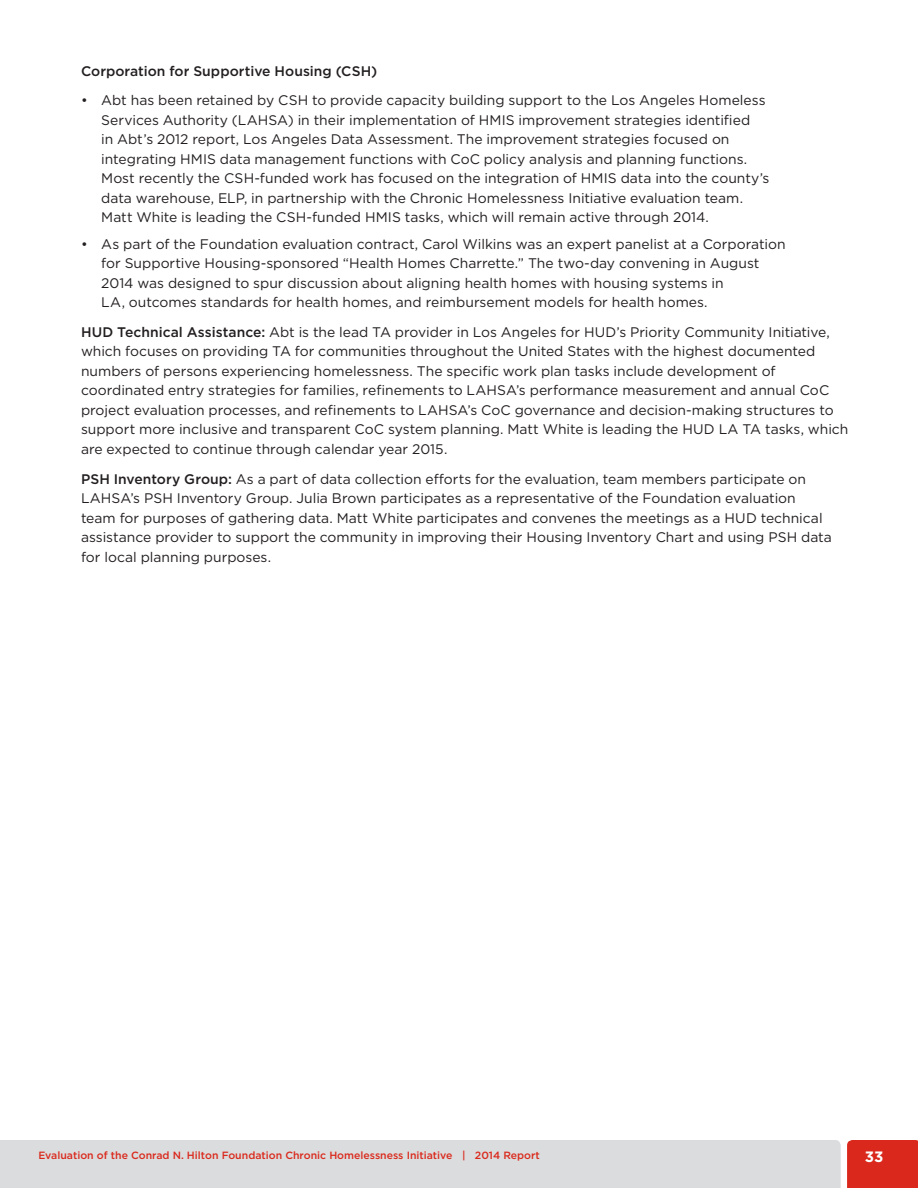
<style>
.page{position:relative;width:918px;height:1188px;background:#fff}
.page>*{position:absolute;margin:0;border:0;box-sizing:border-box;transform-origin:0 0}
.t1{font:700 15px "Gotham";color:#fff}
.bullet{font:13.8px/19.5px "Gotham";color:#231f20}
.bullet_last{font:13.8px/19.5px "Gotham";color:#231f20}
.t2{font:500 13.8px "Gotham";letter-spacing:.005em;color:#231f20}
.t3{font:500 10.5px "Gotham";color:#da291c}
.s1{font-weight:500}
</style>
<div class="page">
<div style="left:847px;top:1140px;width:71px;height:48px;background:#da291c"></div>
<div style="left:0;top:1140px;width:841px;height:48px;background:#dadcdd"></div>
<p class="t2" style="left:81px;top:62px;width:298px">Corporation for Supportive Housing (CSH)</p>
<p class="bullet" style="left:101px;top:90px;width:670px;text-indent:-20px">• Abt has been retained by CSH to provide capacity building support to the Los Angeles Homeless Services Authority (LAHSA) in their implementation of HMIS improvement strategies identified<br>in Abt’s 2012 report, Los Angeles Data Assessment. The improvement strategies focused on integrating HMIS data management functions with CoC policy analysis and planning functions.<br>Most recently the CSH-funded work has focused on the integration of HMIS data into the county’s data warehouse, ELP, in partnership with the Chronic Homelessness Initiative evaluation team.<br>Matt White is leading the CSH-funded HMIS tasks, which will remain active through 2014.</p>
<p class="bullet_last" style="left:101px;top:234px;width:686px;text-indent:-20px">• As part of the Foundation evaluation contract, Carol Wilkins was an expert panelist at a Corporation for Supportive Housing-sponsored “Health Homes Charrette.” The two-day convening in August 2014 was designed to spur discussion about aligning health homes with housing systems in<br>LA, outcomes standards for health homes, and reimbursement models for health homes.</p>
<p class="bullet" style="left:81px;top:322px;width:769px"><span class="s1">HUD Technical Assistance:</span> Abt is the lead TA provider in Los Angeles for HUD’s Priority Community Initiative, which focuses on providing TA for communities throughout the United States with the highest documented numbers of persons experiencing homelessness. The specific work plan tasks include development of coordinated entry strategies for families, refinements to LAHSA’s performance measurement and annual CoC project evaluation processes, and refinements to LAHSA’s CoC governance and decision-making structures to support more inclusive and transparent CoC system planning. Matt White is leading the HUD LA TA tasks, which are expected to continue through calendar year 2015.</p>
<p class="bullet" style="left:81px;top:469px;width:752px"><span class="s1">PSH Inventory Group:</span> As a part of data collection efforts for the evaluation, team members participate on LAHSA’s PSH Inventory Group. Julia Brown participates as a representative of the Foundation evaluation team for purposes of gathering data. Matt White participates and convenes the meetings as a HUD technical assistance provider to support the community in improving their Housing Inventory Chart and using PSH data for local planning purposes.</p>
<p class="t3" style="left:38px;top:1148px;width:503px">Evaluation of the Conrad N. Hilton Foundation Chronic Homelessness Initiative | 2014 Report</p>
<p class="t1" style="left:865px;top:1147px;width:20px">33</p>
</div>
